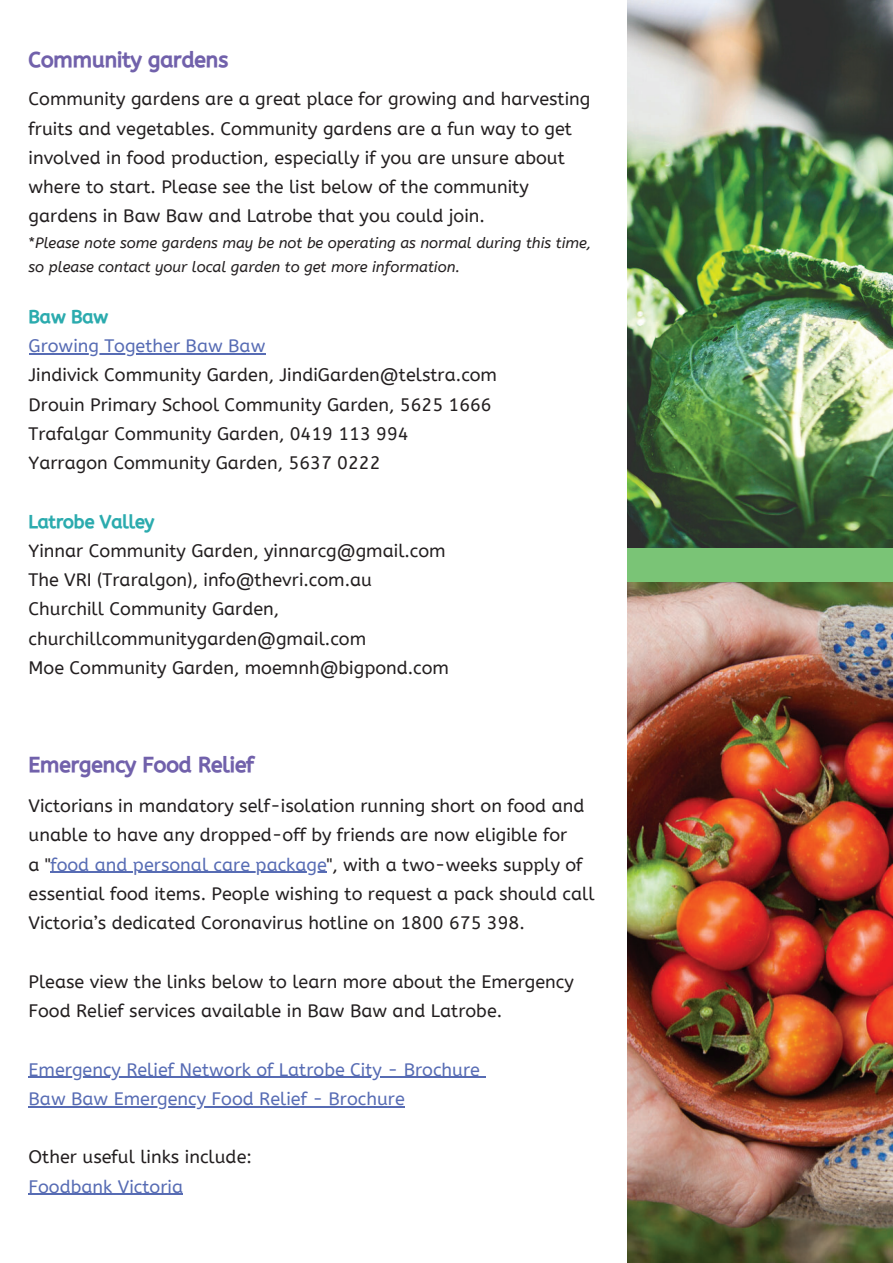
<style>
.page{position:relative;width:893px;height:1263px;background:#fff}
.page>*{position:absolute;margin:0;border:0;box-sizing:border-box;transform-origin:0 0}
.t1{font:21px "CA Generated";color:#7161ab}
.t2{font:18px/29.2px "A Bee Zee";color:#231f20}
.t3{font:18px/29.2px "A Bee Zee";color:#576cb4}
.t4{font:18px "CA Generated";color:#2babae}
.t5{font:italic 15px/23.7px "A Bee Zee";color:#231f20}
.s1{font-style:normal}
.s2{color:#576cb4}
</style>
<div class="page">
<div style="left:627px;top:0;width:266px;height:1263px;background:#7ac476"></div>
<hr style="left:29px;top:353px;width:236px;height:1px;background:#576cb4">
<img style="left:627px;top:583px;width:266px;height:680px">
<img style="left:627px;top:0;width:266px;height:547px">
<hr style="left:50px;top:872px;width:277px;height:1px;background:#576cb4">
<hr style="left:29px;top:1077px;width:451px;height:1px;background:#576cb4">
<hr style="left:29px;top:1106px;width:376px;height:1px;background:#576cb4">
<hr style="left:29px;top:1194px;width:154px;height:1px;background:#576cb4">
<p class="t1" style="left:29px;top:48px;width:201px">Community gardens</p>
<p class="t2" style="left:29px;top:85px;width:563px">Community gardens are a great place for growing and harvesting fruits and vegetables. Community gardens are a fun way to get involved in food production, especially if you are unsure about where to start. Please see the list below of the community gardens in Baw Baw and Latrobe that you could join.</p>
<p class="t5" style="left:29px;top:232px;width:564px"><span class="s1">*</span>Please note some gardens may be not be operating as normal during this time, so please contact your local garden to get more information.</p>
<p class="t4" style="left:29px;top:306px;width:81px">Baw Baw</p>
<p class="t3" style="left:29px;top:331px;width:238px">Growing Together Baw Baw</p>
<p class="t2" style="left:29px;top:361px;width:470px">Jindivick Community Garden, JindiGarden@telstra.com Drouin Primary School Community Garden, 5625 1666<br>Trafalgar Community Garden, 0419 113 994<br>Yarragon Community Garden, 5637 0222</p>
<p class="t4" style="left:29px;top:511px;width:127px">Latrobe Valley</p>
<p class="t2" style="left:29px;top:536px;width:422px">Yinnar Community Garden, yinnarcg@gmail.com The VRI (Traralgon), info@thevri.com.au Churchill Community Garden, churchillcommunitygarden@gmail.com<br>Moe Community Garden, moemnh@bigpond.com</p>
<p class="t1" style="left:29px;top:753px;width:227px">Emergency Food Relief</p>
<p class="t2" style="left:29px;top:792px;width:567px">Victorians in mandatory self-isolation running short on food and unable to have any dropped-off by friends are now eligible for<br>a "<span class="s2">food and personal care package</span>", with a two-weeks supply of essential food items. People wishing to request a pack should call Victoria’s dedicated Coronavirus hotline on 1800 675 398.</p>
<p class="t2" style="left:29px;top:967px;width:547px">Please view the links below to learn more about the Emergency<br>Food Relief services available in Baw Baw and Latrobe.</p>
<p class="t3" style="left:29px;top:1055px;width:453px">Emergency Relief Network of Latrobe City - Brochure<br>Baw Baw Emergency Food Relief - Brochure</p>
<p class="t2" style="left:29px;top:1143px;width:225px">Other useful links include:</p>
<p class="t3" style="left:29px;top:1172px;width:156px">Foodbank Victoria</p>
</div>
